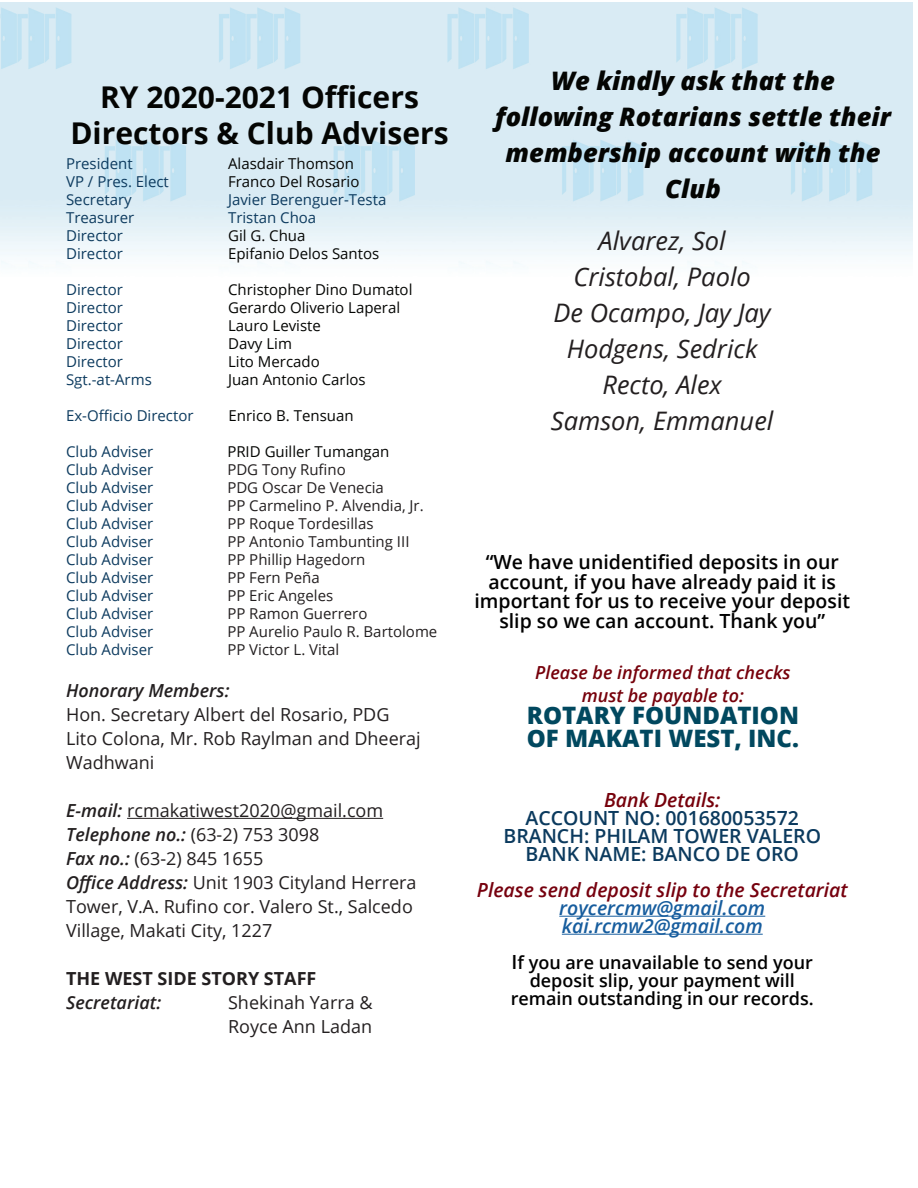
<style>
.page{position:relative;width:918px;height:1188px;background:#fff}
.page>*{position:absolute;margin:0;border:0;box-sizing:border-box;transform-origin:0 0}
.t1{font:700 30px/36px "Open Sans";color:#040503;text-align:center}
.t2{font:italic 25.5px "Open Sans";color:#231f20}
.t3{font:italic 800 25.5px/36px "Open Sans";color:#040503;text-align:center}
.t4{font:800 24px "Open Sans";color:#01485f}
.t5{font:600 19.5px/19.5px "Open Sans";color:#000;text-align:center}
.t6{font:600 19.5px "Open Sans";color:#0b3a5e}
.t7{font:italic 600 19.5px "Open Sans";color:#175d9e}
.t8{font:italic 600 19.5px "Open Sans";color:#76000e}
.t9{font:italic 600 19.5px "Open Sans";color:#76000b}
.t10{font:18px/24px "Open Sans";color:#231f20}
.t11{font:600 18px "Open Sans";color:#000}
.t12{font:italic 600 18px "Open Sans";color:#231f20}
.t13{font:italic 600 18px "Open Sans";color:#76000b}
.t14{font:700 18px "Open Sans";color:#231f20}
.t15{font:15px "Open Sans";color:#0d3b5f}
.t16{font:15px "Open Sans";color:#231f20}
.t17{font:15px "Open Sans";color:#040503}
.s1{font-weight:600;font-style:italic}
.s2{font-weight:400;font-style:normal}
.s3{font-size:19.5px}
</style>
<div class="page">
<img style="left:0;top:2px;width:913px;height:933px">
<hr style="left:127px;top:818px;width:256px;height:1px;background:#231f20">
<hr style="left:559px;top:916px;width:206px;height:1px;background:#175d9e">
<hr style="left:562px;top:934px;width:201px;height:1px;background:#175d9e">
<p class="t1" style="left:70px;top:78px;width:380px">RY 2020-2021 Officers<br>Directors &amp; Club Advisers</p>
<p class="t15" style="left:66px;top:153px;width:68px">President</p>
<p class="t17" style="left:228px;top:153px;width:128px">Alasdair Thomson</p>
<p class="t15" style="left:66px;top:171px;width:104px">VP / Pres. Elect</p>
<p class="t17" style="left:228px;top:171px;width:133px">Franco Del Rosario</p>
<p class="t15" style="left:66px;top:189px;width:67px">Secretary</p>
<p class="t15" style="left:228px;top:189px;width:160px">Javier Berenguer-Testa</p>
<p class="t15" style="left:66px;top:207px;width:70px">Treasurer</p>
<p class="t15" style="left:228px;top:207px;width:90px">Tristan Choa</p>
<p class="t15" style="left:66px;top:225px;width:58px">Director</p>
<p class="t17" style="left:228px;top:225px;width:79px">Gil G. Chua</p>
<p class="t15" style="left:66px;top:243px;width:58px">Director</p>
<p class="t17" style="left:228px;top:243px;width:153px">Epifanio Delos Santos</p>
<p class="t15" style="left:66px;top:279px;width:58px">Director</p>
<p class="t17" style="left:228px;top:279px;width:186px">Christopher Dino Dumatol</p>
<p class="t15" style="left:66px;top:297px;width:58px">Director</p>
<p class="t17" style="left:228px;top:297px;width:174px">Gerardo Oliverio Laperal</p>
<p class="t15" style="left:66px;top:315px;width:58px">Director</p>
<p class="t17" style="left:228px;top:315px;width:94px">Lauro Leviste</p>
<p class="t15" style="left:66px;top:333px;width:58px">Director</p>
<p class="t17" style="left:228px;top:333px;width:65px">Davy Lim</p>
<p class="t15" style="left:66px;top:351px;width:58px">Director</p>
<p class="t17" style="left:228px;top:351px;width:93px">Lito Mercado</p>
<p class="t15" style="left:66px;top:369px;width:87px">Sgt.-at-Arms</p>
<p class="t17" style="left:228px;top:369px;width:139px">Juan Antonio Carlos</p>
<p class="t15" style="left:66px;top:405px;width:129px">Ex-Officio Director</p>
<p class="t17" style="left:229px;top:405px;width:127px">Enrico B. Tensuan</p>
<p class="t15" style="left:66px;top:441px;width:89px">Club Adviser</p>
<p class="t17" style="left:227px;top:441px;width:164px">PRID Guiller Tumangan</p>
<p class="t15" style="left:66px;top:459px;width:89px">Club Adviser</p>
<p class="t16" style="left:227px;top:459px;width:120px">PDG Tony Rufino</p>
<p class="t15" style="left:66px;top:477px;width:89px">Club Adviser</p>
<p class="t16" style="left:227px;top:477px;width:158px">PDG Oscar De Venecia</p>
<p class="t15" style="left:66px;top:495px;width:89px">Club Adviser</p>
<p class="t16" style="left:227px;top:495px;width:198px">PP Carmelino P. Alvendia, Jr.</p>
<p class="t15" style="left:66px;top:513px;width:89px">Club Adviser</p>
<p class="t16" style="left:227px;top:513px;width:148px">PP Roque Tordesillas</p>
<p class="t15" style="left:66px;top:531px;width:89px">Club Adviser</p>
<p class="t16" style="left:227px;top:531px;width:184px">PP Antonio Tambunting III</p>
<p class="t15" style="left:66px;top:549px;width:89px">Club Adviser</p>
<p class="t16" style="left:227px;top:549px;width:140px">PP Phillip Hagedorn</p>
<p class="t15" style="left:66px;top:567px;width:89px">Club Adviser</p>
<p class="t16" style="left:227px;top:567px;width:94px">PP Fern Peña</p>
<p class="t15" style="left:66px;top:585px;width:89px">Club Adviser</p>
<p class="t16" style="left:227px;top:585px;width:107px">PP Eric Angeles</p>
<p class="t15" style="left:66px;top:603px;width:89px">Club Adviser</p>
<p class="t16" style="left:227px;top:603px;width:142px">PP Ramon Guerrero</p>
<p class="t15" style="left:66px;top:621px;width:89px">Club Adviser</p>
<p class="t16" style="left:227px;top:621px;width:212px">PP Aurelio Paulo R. Bartolome</p>
<p class="t15" style="left:66px;top:639px;width:89px">Club Adviser</p>
<p class="t16" style="left:227px;top:639px;width:114px">PP Victor L. Vital</p>
<p class="t12" style="left:66px;top:678px;width:165px">Honorary Members:</p>
<p class="t10" style="left:66px;top:702px;width:356px">Hon. Secretary Albert del Rosario, PDG<br>Lito Colona, Mr. Rob Raylman and Dheeraj<br>Wadhwani</p>
<p class="t10" style="left:66px;top:798px;width:319px"><span class="s1">E-mail:</span> rcmakatiwest2020@gmail.com</p>
<p class="t12" style="left:66px;top:822px;width:255px">Telephone no.: <span class="s2">(63-2) 753 3098</span></p>
<p class="t10" style="left:66px;top:846px;width:199px"><span class="s1">Fax no.:</span> (63-2) 845 1655</p>
<p class="t10" style="left:66px;top:870px;width:352px"><span class="s1">Office Address:</span> Unit 1903 Cityland Herrera</p>
<p class="t10" style="left:66px;top:894px;width:348px">Tower, V.A. Rufino cor. Valero St., Salcedo</p>
<p class="t10" style="left:66px;top:918px;width:208px">Village, Makati City, 1227</p>
<p class="t14" style="left:66px;top:966px;width:252px">THE WEST SIDE STORY STAFF</p>
<p class="t12" style="left:66px;top:990px;width:97px">Secretariat:</p>
<p class="t10" style="left:228px;top:990px;width:146px">Shekinah Yarra &amp;</p>
<p class="t10" style="left:228px;top:1014px;width:146px">Royce Ann Ladan</p>
<p class="t3" style="left:495px;top:62px;width:397px">We kindly ask that the following Rotarians settle their membership account with the<br>Club</p>
<p class="t2" style="left:599px;top:223px;width:129px">Alvarez, Sol</p>
<p class="t2" style="left:574px;top:259px;width:179px">Cristobal, Paolo</p>
<p class="t2" style="left:554px;top:295px;width:219px">De Ocampo, Jay Jay</p>
<p class="t2" style="left:567px;top:331px;width:192px">Hodgens, Sedrick</p>
<p class="t2" style="left:603px;top:367px;width:121px">Recto, Alex</p>
<p class="t2" style="left:551px;top:403px;width:224px">Samson, Emmanuel</p>
<p class="t5" style="left:486px;top:552px;width:355px">“We have unidentified deposits in our</p>
<p class="t5" style="left:488px;top:572px;width:349px">account, if you have already paid it is</p>
<p class="t5" style="left:474px;top:591px;width:377px">important for us to receive your deposit slip so we can account. Thank you”</p>
<p class="t13" style="left:535px;top:660px;width:257px">Please be informed that checks</p>
<p class="t13" style="left:582px;top:683px;width:164px">must be payable to:</p>
<p class="t4" style="left:527px;top:697px;width:274px">ROTARY FOUNDATION</p>
<p class="t4" style="left:527px;top:720px;width:274px">OF MAKATI WEST, INC.</p>
<p class="t9" style="left:604px;top:786px;width:118px">Bank Details:</p>
<p class="t6" style="left:526px;top:804px;width:275px">ACCOUNT NO: 001680053572</p>
<p class="t6" style="left:504px;top:822px;width:319px">BRANCH: PHILAM TOWER VALERO</p>
<p class="t6" style="left:526px;top:840px;width:275px">BANK NAME: BANCO DE ORO</p>
<p class="t8" style="left:477px;top:876px;width:372px">Please send deposit slip to the Secretariat</p>
<p class="t7" style="left:559px;top:894px;width:207px">roycercmw@gmail.com</p>
<p class="t7" style="left:562px;top:912px;width:202px">kai.rcmw2@gmail.com</p>
<p class="t11" style="left:512px;top:950px;width:303px"><span class="s3">I</span>f you are unavailable to send your</p>
<p class="t11" style="left:530px;top:968px;width:267px">deposit slip, your payment will</p>
<p class="t11" style="left:511px;top:986px;width:305px">remain outstanding in our records.</p>
</div>
